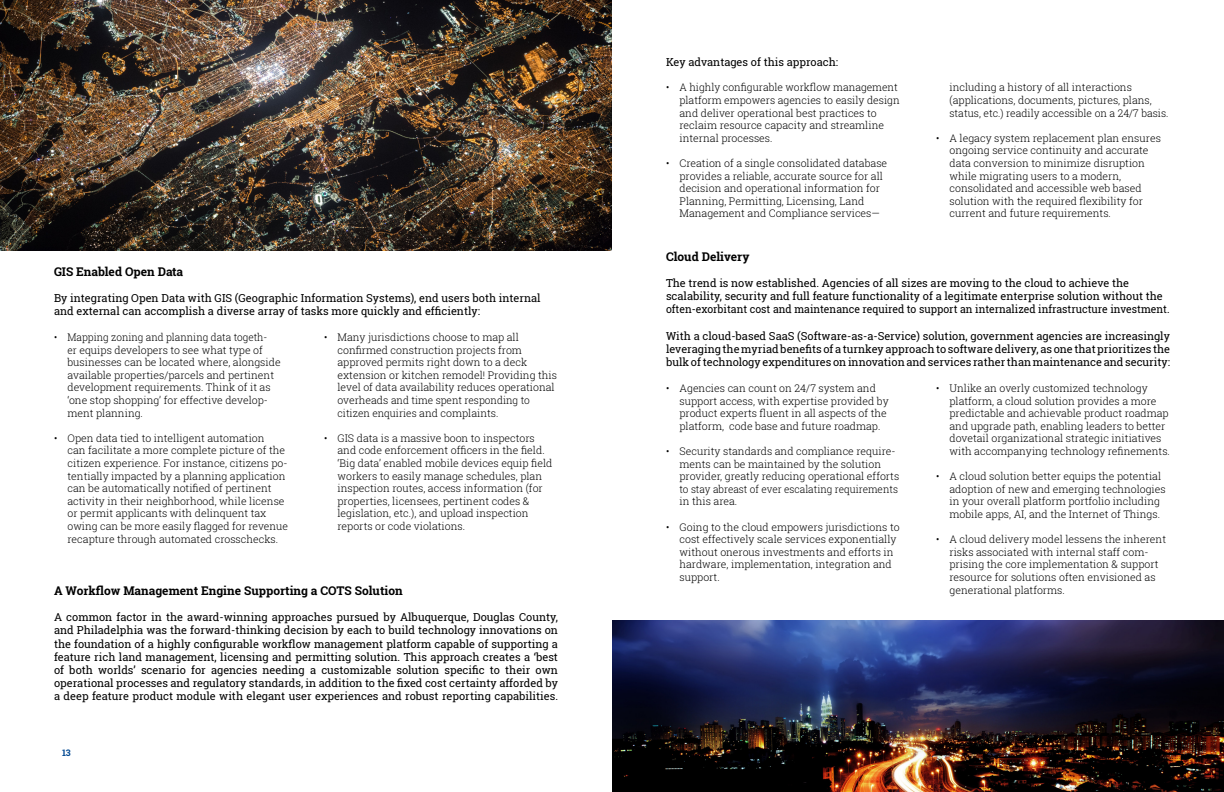
<style>
.page{position:relative;width:1224px;height:792px;background:#fff}
.page>*{position:absolute;margin:0;border:0;box-sizing:border-box;transform-origin:0 0}
.t1{font:700 12px "Roboto Slab";color:#000}
.t2{font:11px/13.2px "Roboto Slab";color:#000;text-align:justify}
.t3{font:300 10.5px/12.6px "Roboto Slab";color:#000}
.t4{font:300 10.5px/12.6px "Roboto Slab";color:#000;scale:.95 1}
.t5{font:700 9px "Roboto Slab";color:#004891}
</style>
<div class="page">
<img style="left:0;top:0;width:612px;height:250px">
<img style="left:612px;top:621px;width:612px;height:171px">
<p class="t1" style="left:54px;top:263px;width:131px">GIS Enabled Open Data</p>
<p class="t2" style="left:54px;top:291px;width:488px">By integrating Open Data with GIS (Geographic Information Systems), end users both internal</p>
<p class="t2" style="left:54px;top:304px;width:428px">and external can accomplish a diverse array of tasks more quickly and efficiently:</p>
<p class="t4" style="left:68px;top:331px;width:226px;text-indent:-14px">• Mapping zoning and planning data togeth-<br>er equips developers to see what type of businesses can be located where, alongside available properties/parcels and pertinent development requirements. Think of it as ‘one stop shopping’ for effective develop&shy;ment planning.</p>
<p class="t3" style="left:68px;top:431px;width:222px;text-indent:-14px">• Open data tied to intelligent automation<br>can facilitate a more complete picture of the citizen experience. For instance, citizens po&shy;tentially impacted by a planning application can be automatically notified of pertinent activity in their neighborhood, while license or permit applicants with delinquent tax owing can be more easily flagged for revenue recapture through automated crosschecks.</p>
<p class="t3" style="left:338px;top:331px;width:221px;text-indent:-14px">• Many jurisdictions choose to map all confirmed construction projects from approved permits right down to a deck extension or kitchen remodel! Providing this level of data availability reduces operational overheads and time spent responding to citizen enquiries and complaints.</p>
<p class="t3" style="left:338px;top:431px;width:216px;text-indent:-14px">• GIS data is a massive boon to inspectors and code enforcement officers in the field. ‘Big data’ enabled mobile devices equip field workers to easily manage schedules, plan inspection routes, access information (for properties, licensees, pertinent codes &amp; legislation, etc.), and upload inspection reports or code violations.</p>
<p class="t1" style="left:54px;top:582px;width:350px">A Workflow Management Engine Supporting a COTS Solution</p>
<p class="t2" style="left:54px;top:610px;width:506px">A common factor in the award-winning approaches pursued by Albuquerque, Douglas County, and Philadelphia was the forward-thinking decision by each to build technology innovations on the foundation of a highly configurable workflow management platform capable of supporting a feature rich land management, licensing and permitting solution. This approach creates a ‘best of both worlds’ scenario for agencies needing a customizable solution specific to their own operational processes and regulatory standards, in addition to the fixed cost certainty afforded by a deep feature product module with elegant user experiences and robust reporting capabilities.</p>
<p class="t5" style="left:62px;top:747px;width:10px">13</p>
<p class="t2" style="left:666px;top:55px;width:174px">Key advantages of this approach:</p>
<p class="t3" style="left:680px;top:81px;width:222px;text-indent:-14px">• A highly configurable workflow management platform empowers agencies to easily design and deliver operational best practices to reclaim resource capacity and streamline internal processes.</p>
<p class="t3" style="left:680px;top:157px;width:209px;text-indent:-14px">• Creation of a single consolidated database provides a reliable, accurate source for all decision and operational information for Planning, Permitting, Licensing, Land Management and Compliance services—</p>
<p class="t3" style="left:950px;top:81px;width:221px">including a history of all interactions (applications, documents, pictures, plans, status, etc.) readily accessible on a 24/7 basis.</p>
<p class="t3" style="left:950px;top:131px;width:213px;text-indent:-14px">• A legacy system replacement plan ensures ongoing service continuity and accurate data conversion to minimize disruption while migrating users to a modern, consolidated and accessible web based solution with the required flexibility for current and future requirements.</p>
<p class="t1" style="left:666px;top:248px;width:85px">Cloud Delivery</p>
<p class="t2" style="left:666px;top:276px;width:505px;text-align:left">The trend is now established. Agencies of all sizes are moving to the cloud to achieve the scalability, security and full feature functionality of a legitimate enterprise solution without the often-exorbitant cost and maintenance required to support an internalized infrastructure investment.</p>
<p class="t2" style="left:666px;top:329px;width:506px">With a cloud-based SaaS (Software-as-a-Service) solution, government agencies are increasingly leveraging the myriad benefits of a turnkey approach to software delivery, as one that prioritizes the bulk of technology expenditures on innovation and services rather than maintenance and security:</p>
<p class="t3" style="left:680px;top:382px;width:211px;text-indent:-14px">• Agencies can count on 24/7 system and support access, with expertise provided by product experts fluent in all aspects of the platform, code base and future roadmap.</p>
<p class="t3" style="left:680px;top:445px;width:221px;text-indent:-14px">• Security standards and compliance require&shy;ments can be maintained by the solution provider, greatly reducing operational efforts to stay abreast of ever escalating requirements in this area.</p>
<p class="t3" style="left:680px;top:520px;width:222px;text-indent:-14px">• Going to the cloud empowers jurisdictions to cost effectively scale services exponentially without onerous investments and efforts in hardware, implementation, integration and support.</p>
<p class="t3" style="left:950px;top:382px;width:222px;text-indent:-14px">• Unlike an overly customized technology platform, a cloud solution provides a more predictable and achievable product roadmap and upgrade path, enabling leaders to better dovetail organizational strategic initiatives with accompanying technology refinements.</p>
<p class="t3" style="left:950px;top:470px;width:218px;text-indent:-14px">• A cloud solution better equips the potential adoption of new and emerging technologies in your overall platform portfolio including mobile apps, AI, and the Internet of Things.</p>
<p class="t3" style="left:950px;top:533px;width:218px;text-indent:-14px">• A cloud delivery model lessens the inherent risks associated with internal staff com&shy;prising the core implementation &amp; support resource for solutions often envisioned as generational platforms.</p>
</div>
